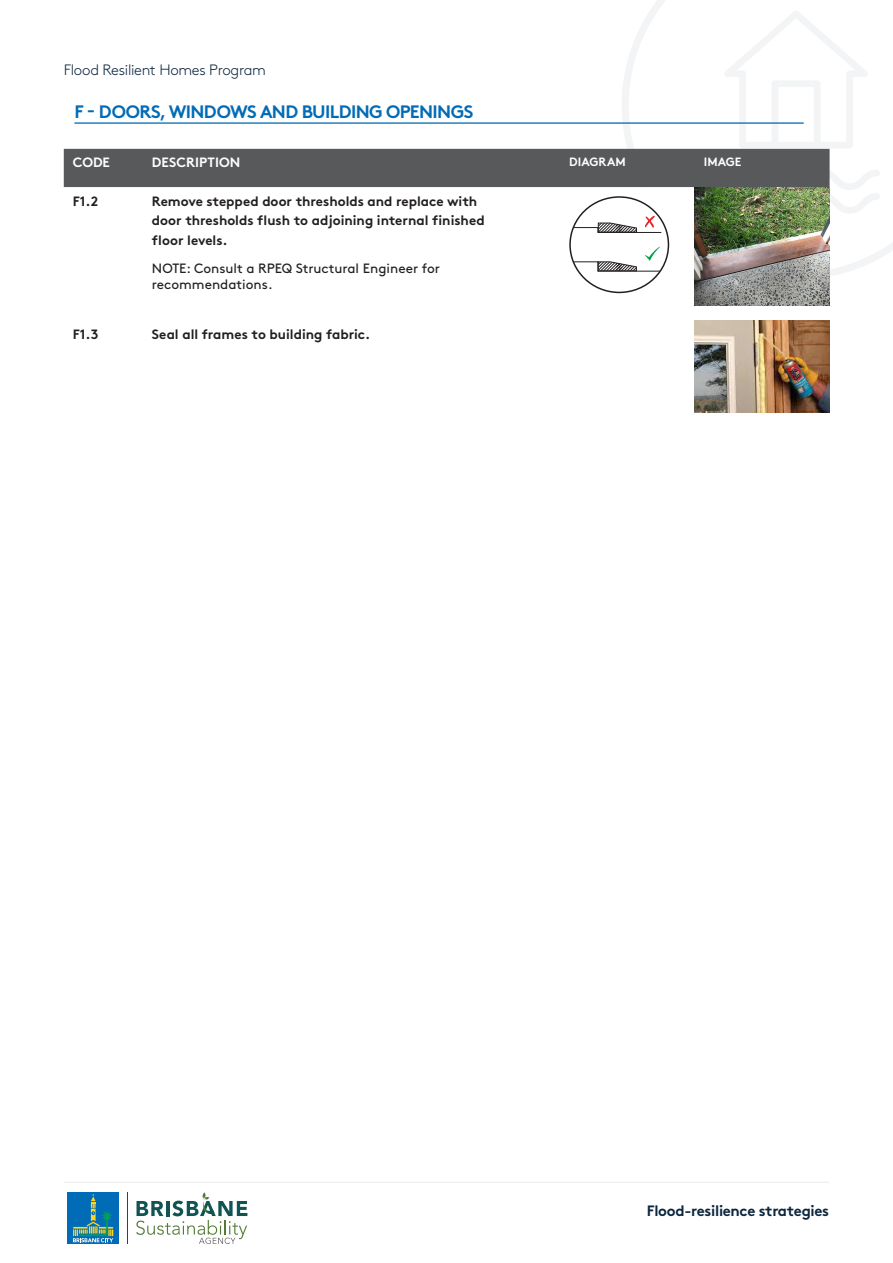
<style>
.page{position:relative;width:893px;height:1263px;background:#fff}
.page>*{position:absolute;margin:0;border:0;box-sizing:border-box;transform-origin:0 0}
.PAGE_-_HEADING_3{font:700 18px "Brown";letter-spacing:-.035em;color:#006bb6}
.t1{font:300 15px "Brown";letter-spacing:-.02em;color:#0c263e}
.t2{font:700 15px "Brown";letter-spacing:-.02em;color:#0c263e}
.Body_Copy{font:700 13.5px/19.5px "Brown";color:#231f20}
.Body_Copy-2{font:13.5px/16.5px "Brown";color:#231f20}
.Body_Copy-3{font:700 13.5px "Brown";color:#fff}
.Body_Copy-4{font:700 12px "Brown";color:#fff}
</style>
<div class="page">
<hr style="left:64px;top:1182px;width:765px;height:1px;background:#0c263e">
<svg style="left:622px;top:0;width:271px;height:276px"></svg>
<svg style="left:136px;top:1192px;width:111px;height:52px"></svg>
<div style="left:67px;top:1192px;width:52px;height:52px;background:#006bb6"></div>
<svg style="left:73px;top:1194px;width:40px;height:48px"></svg>
<hr style="left:128px;top:1192px;width:1px;height:52px;background:#0e5454">
<hr style="left:74px;top:122px;width:730px;height:2px;background:#006bb6">
<div style="left:64px;top:149px;width:766px;height:38px;background:#58595b"></div>
<svg style="left:569px;top:187px;width:261px;height:134px"></svg>
<svg style="left:570px;top:247px;width:92px;height:25px"></svg>
<svg style="left:570px;top:216px;width:92px;height:17px"></svg>
<div style="left:569px;top:196px;width:100px;height:97px;border:2px solid #231f20;border-radius:50%"></div>
<img style="left:695px;top:187px;width:134px;height:118px">
<img style="left:695px;top:321px;width:135px;height:91px">
<p class="t1" style="left:64px;top:59px;width:204px">Flood Resilient Homes Program</p>
<p class="PAGE_-_HEADING_3" style="left:74px;top:97px;width:400px">F - DOORS, WINDOWS AND BUILDING OPENINGS</p>
<p class="Body_Copy-3" style="left:73px;top:152px;width:39px">CODE</p>
<p class="Body_Copy-3" style="left:152px;top:152px;width:90px">DESCRIPTION</p>
<p class="Body_Copy-4" style="left:569px;top:152px;width:58px">DIAGRAM</p>
<p class="Body_Copy-4" style="left:704px;top:152px;width:39px">IMAGE</p>
<p class="Body_Copy" style="left:73px;top:190px;width:27px">F1.2</p>
<p class="Body_Copy" style="left:152px;top:190px;width:334px">Remove stepped door thresholds and replace with door thresholds flush to adjoining internal finished floor levels.</p>
<p class="Body_Copy-2" style="left:152px;top:259px;width:290px">NOTE: Consult a RPEQ Structural Engineer for recommendations.</p>
<p class="Body_Copy" style="left:73px;top:323px;width:27px">F1.3</p>
<p class="Body_Copy" style="left:152px;top:323px;width:220px">Seal all frames to building fabric.</p>
<p class="t2" style="left:647px;top:1198px;width:184px">Flood-resilience strategies</p>
</div>
